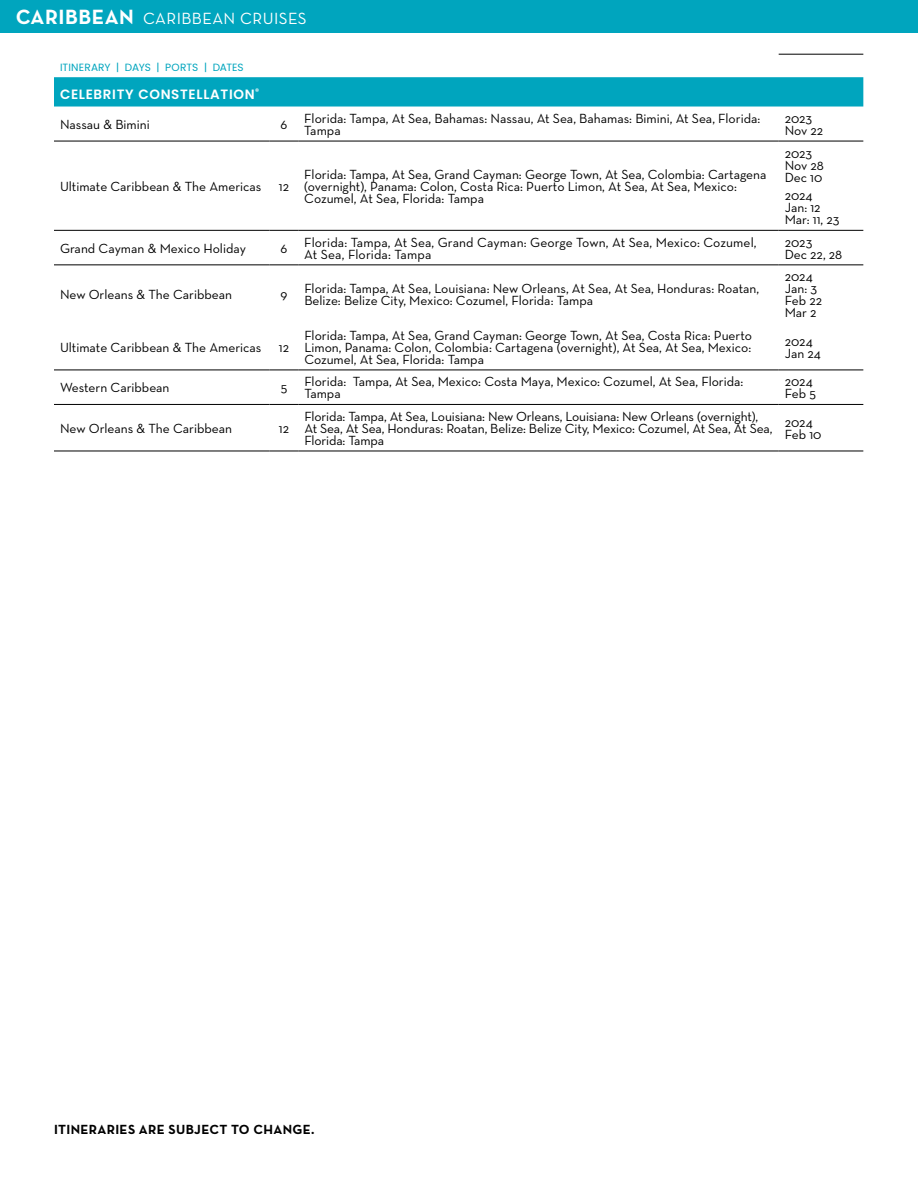
<style>
.page{position:relative;width:918px;height:1188px;background:#fff}
.page>*{position:absolute;margin:0;border:0;box-sizing:border-box;transform-origin:0 0}
.t1{font:16.5px "Neutraface Text";letter-spacing:.025em;color:#fff}
.t2{font:13.5px/12px "Neutraface Text";color:#000}
.t3{font:700 13.5px "Neutraface Text";letter-spacing:.025em;color:#000}
.t4{font:600 13.5px "Poppins";letter-spacing:.05em;color:#fff}
.t5{font:10.5px "Poppins";letter-spacing:.01em;color:#00a5be}
.s1{font-weight:700;font-size:21px}
</style>
<div class="page">
<div style="left:0;top:0;width:918px;height:32px;background:#00a5be"></div>
<svg style="left:54px;top:54px;width:809px;height:397px"></svg>
<div style="left:54px;top:77px;width:809px;height:30px;background:#00a5be"></div>
<hr style="left:779px;top:54px;width:84px;height:1px;background:#000">
<hr style="left:54px;top:141px;width:216px;height:1px;background:#000">
<svg style="left:270px;top:141px;width:28px;height:1px"></svg>
<hr style="left:298px;top:141px;width:481px;height:1px;background:#000">
<hr style="left:779px;top:141px;width:84px;height:1px;background:#000">
<hr style="left:54px;top:230px;width:216px;height:1px;background:#000">
<svg style="left:270px;top:230px;width:28px;height:1px"></svg>
<hr style="left:298px;top:230px;width:481px;height:1px;background:#000">
<hr style="left:779px;top:230px;width:84px;height:1px;background:#000">
<hr style="left:54px;top:265px;width:216px;height:1px;background:#000">
<svg style="left:270px;top:265px;width:28px;height:1px"></svg>
<hr style="left:298px;top:265px;width:481px;height:1px;background:#000">
<hr style="left:779px;top:265px;width:84px;height:1px;background:#000">
<hr style="left:54px;top:370px;width:216px;height:1px;background:#000">
<svg style="left:270px;top:370px;width:28px;height:1px"></svg>
<hr style="left:298px;top:370px;width:481px;height:1px;background:#000">
<hr style="left:779px;top:370px;width:84px;height:1px;background:#000">
<hr style="left:54px;top:404px;width:216px;height:1px;background:#000">
<svg style="left:270px;top:404px;width:28px;height:1px"></svg>
<hr style="left:298px;top:404px;width:481px;height:1px;background:#000">
<hr style="left:779px;top:404px;width:84px;height:1px;background:#000">
<hr style="left:54px;top:451px;width:216px;height:1px;background:#000">
<svg style="left:270px;top:451px;width:28px;height:1px"></svg>
<hr style="left:298px;top:451px;width:481px;height:1px;background:#000">
<hr style="left:779px;top:451px;width:84px;height:1px;background:#000">
<p class="t1" style="left:16px;top:8px;width:293px"><span class="s1">CARIBBEAN</span> CARIBBEAN CRUISES</p>
<p class="t5" style="left:60px;top:61px;width:185px">ITINERARY | DAYS | PORTS | DATES</p>
<p class="t4" style="left:60px;top:86px;width:201px">CELEBRITY CONSTELLATION<sup>®</sup></p>
<p class="t2" style="left:60px;top:118px;width:91px">Nassau &amp; Bimini</p>
<p class="t2" style="left:281px;top:118px;width:8px">6</p>
<p class="t2" style="left:304px;top:112px;width:458px">Florida: Tampa, At Sea, Bahamas: Nassau, At Sea, Bahamas: Bimini, At Sea, Florida:<br>Tampa</p>
<p class="t2" style="left:785px;top:112px;width:40px">2023<br>Nov 22</p>
<p class="t2" style="left:60px;top:180px;width:203px">Ultimate Caribbean &amp; The Americas</p>
<p class="t2" style="left:279px;top:180px;width:12px">12</p>
<p class="t2" style="left:304px;top:168px;width:464px">Florida: Tampa, At Sea, Grand Cayman: George Town, At Sea, Colombia: Cartagena (overnight), Panama: Colon, Costa Rica: Puerto Limon, At Sea, At Sea, Mexico:<br>Cozumel, At Sea, Florida: Tampa</p>
<p class="t2" style="left:785px;top:147px;width:41px">2023<br>Nov 28<br>Dec 10</p>
<p class="t2" style="left:785px;top:190px;width:56px">2024<br>Jan: 12<br>Mar: 11, 23</p>
<p class="t2" style="left:60px;top:242px;width:187px">Grand Cayman &amp; Mexico Holiday</p>
<p class="t2" style="left:281px;top:242px;width:8px">6</p>
<p class="t2" style="left:304px;top:236px;width:454px">Florida: Tampa, At Sea, Grand Cayman: George Town, At Sea, Mexico: Cozumel,<br>At Sea, Florida: Tampa</p>
<p class="t2" style="left:785px;top:236px;width:59px">2023<br>Dec 22, 28</p>
<p class="t2" style="left:60px;top:289px;width:174px">New Orleans &amp; The Caribbean</p>
<p class="t2" style="left:280px;top:289px;width:8px">9</p>
<p class="t2" style="left:304px;top:283px;width:457px">Florida: Tampa, At Sea, Louisiana: New Orleans, At Sea, At Sea, Honduras: Roatan,<br>Belize: Belize City, Mexico: Cozumel, Florida: Tampa</p>
<p class="t2" style="left:785px;top:271px;width:39px">2024<br>Jan: 3<br>Feb 22<br>Mar 2</p>
<p class="t2" style="left:60px;top:341px;width:203px">Ultimate Caribbean &amp; The Americas</p>
<p class="t2" style="left:279px;top:341px;width:12px">12</p>
<p class="t2" style="left:304px;top:329px;width:449px;text-align:justify">Florida: Tampa, At Sea, Grand Cayman: George Town, At Sea, Costa Rica: Puerto Limon, Panama: Colon, Colombia: Cartagena (overnight), At Sea, At Sea, Mexico:<br>Cozumel, At Sea, Florida: Tampa</p>
<p class="t2" style="left:785px;top:335px;width:38px">2024<br>Jan 24</p>
<p class="t2" style="left:60px;top:382px;width:111px">Western Caribbean</p>
<p class="t2" style="left:281px;top:382px;width:8px">5</p>
<p class="t2" style="left:304px;top:376px;width:441px">Florida: Tampa, At Sea, Mexico: Costa Maya, Mexico: Cozumel, At Sea, Florida:<br>Tampa</p>
<p class="t2" style="left:785px;top:376px;width:33px">2024<br>Feb 5</p>
<p class="t2" style="left:60px;top:422px;width:174px">New Orleans &amp; The Caribbean</p>
<p class="t2" style="left:279px;top:422px;width:12px">12</p>
<p class="t2" style="left:304px;top:410px;width:470px">Florida: Tampa, At Sea, Louisiana: New Orleans, Louisiana: New Orleans (overnight),<br>At Sea, At Sea, Honduras: Roatan, Belize: Belize City, Mexico: Cozumel, At Sea, At Sea,<br>Florida: Tampa</p>
<p class="t2" style="left:785px;top:416px;width:38px">2024<br>Feb 10</p>
<p class="t3" style="left:54px;top:1121px;width:262px">ITINERARIES ARE SUBJECT TO CHANGE.</p>
</div>
